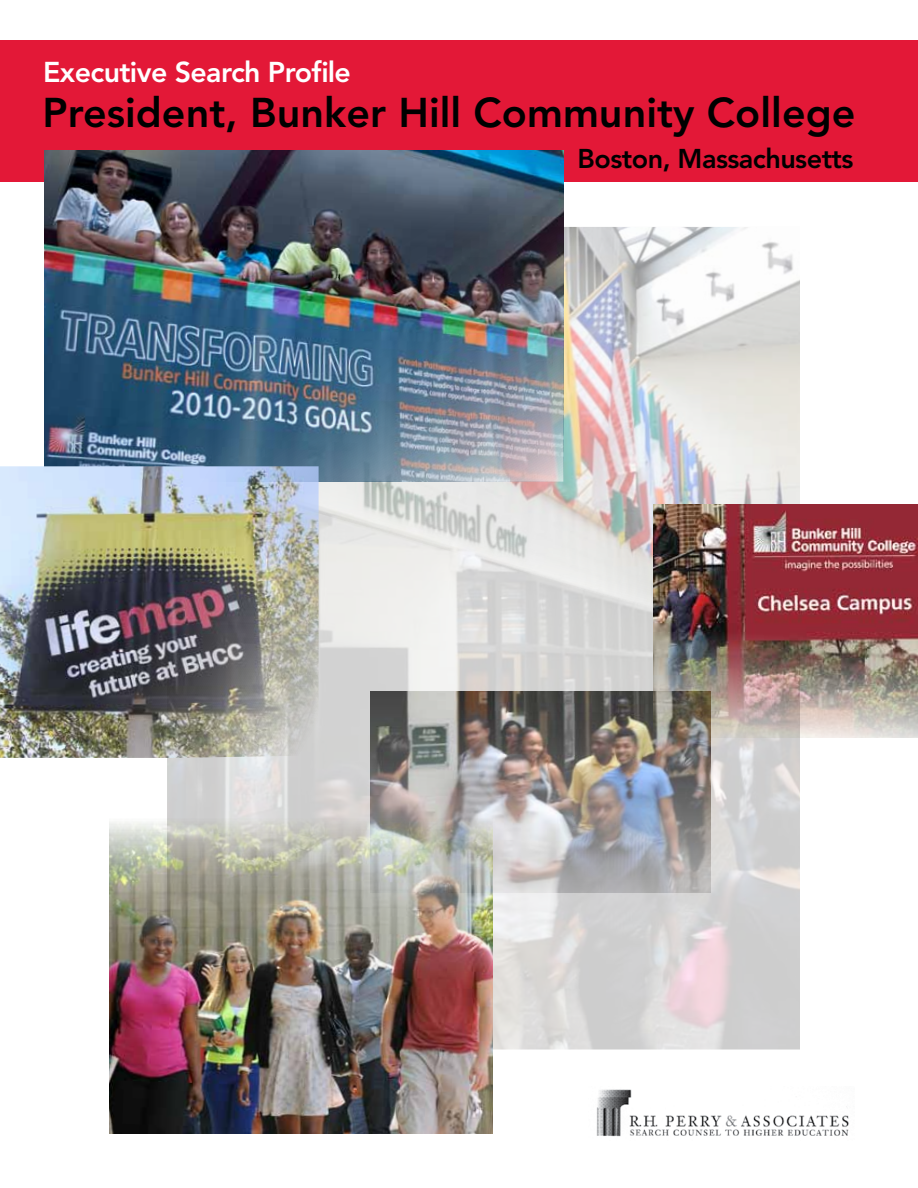
<style>
.page{position:relative;width:918px;height:1188px;background:#fff}
.page>*{position:absolute;margin:0;border:0;box-sizing:border-box;transform-origin:0 0}
.t1{font:800 41.25px "Avenir LT Std";color:#000}
.t2{font:800 28.5px "Avenir LT Std";letter-spacing:-.02em;color:#fff}
.t3{font:800 27px "Avenir LT Std";letter-spacing:-.02em;color:#000}
</style>
<div class="page">
<img style="left:167px;top:654px;width:633px;height:396px">
<img style="left:319px;top:227px;width:481px;height:427px">
<div style="left:0;top:41px;width:918px;height:141px;background:#e31837"></div>
<img style="left:596px;top:1089px;width:253px;height:48px">
<img style="left:45px;top:150px;width:518px;height:332px">
<img style="left:0;top:466px;width:319px;height:292px">
<img style="left:370px;top:691px;width:341px;height:202px">
<img style="left:109px;top:819px;width:384px;height:315px">
<img style="left:653px;top:504px;width:265px;height:234px">
<p class="t2" style="left:43px;top:55px;width:309px">Executive Search Profile</p>
<p class="t1" style="left:43px;top:89px;width:814px">President, Bunker Hill Community College</p>
<p class="t3" style="left:578px;top:142px;width:278px">Boston, Massachusetts</p>
</div>
